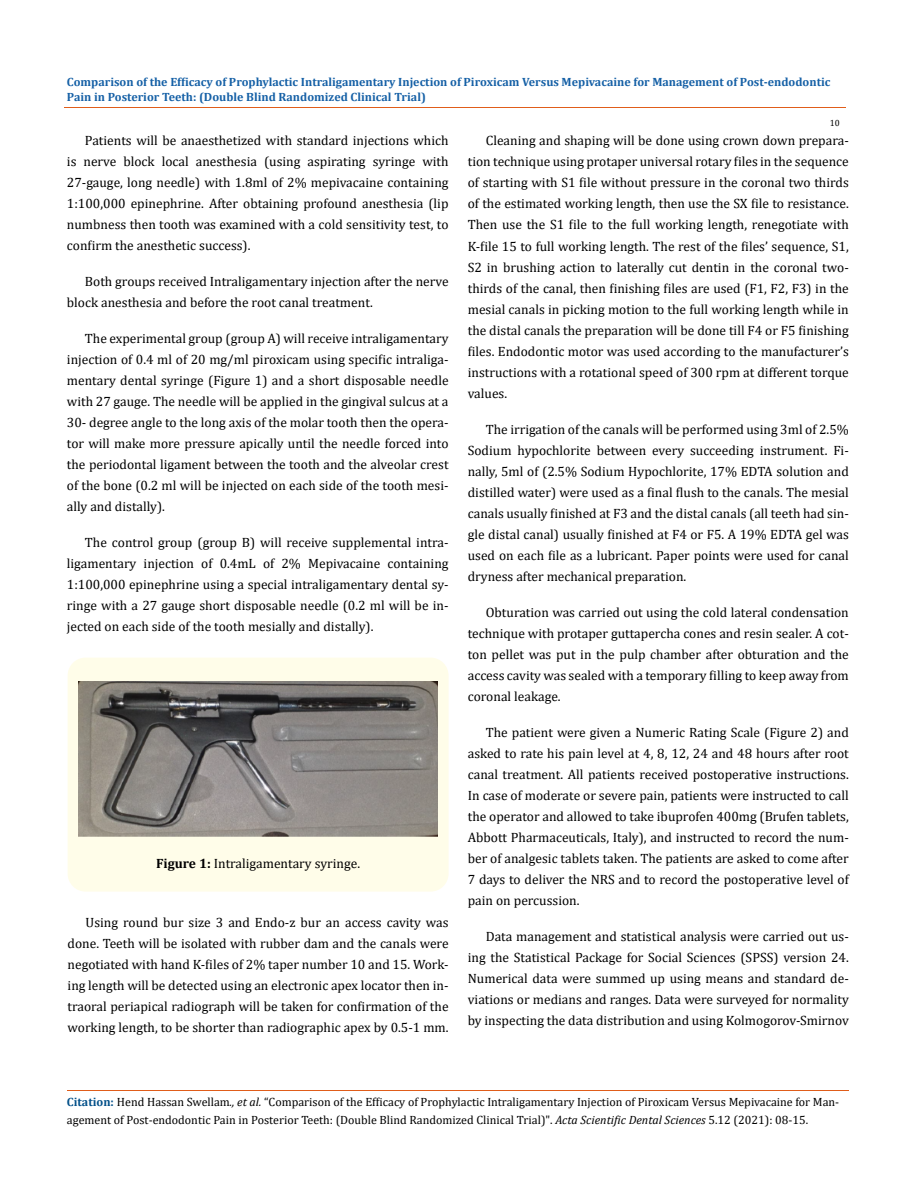
<style>
.page{position:relative;width:917px;height:1188px;background:#fff}
.page>*{position:absolute;margin:0;border:0;box-sizing:border-box;transform-origin:0 0}
.t1{font:13.5px/21px "Cambria";color:#000;text-align:justify}
.t2{font:12px/18px "Cambria";color:#000}
.t3{font:700 12px/15px "Cambria";color:#1560a6}
.t4{font:9px "Cambria";color:#000}
.s1{font-weight:700}
.s2{font-weight:700;color:#035089}
.s3{font-style:italic}
</style>
<div class="page">
<hr style="left:64px;top:108px;width:781px;height:1px;background:#e05d1a">
<hr style="left:67px;top:1090px;width:781px;height:1px;background:#e05d1a">
<div style="left:68px;top:658px;width:380px;height:234px;background:#fffde9;border-radius:18px"></div>
<img style="left:79px;top:681px;width:359px;height:155px">
<p class="t3" style="left:67px;top:74px;width:765px">Comparison of the Efficacy of Prophylactic Intraligamentary Injection of Piroxicam Versus Mepivacaine for Management of Post-endodontic<br>Pain in Posterior Teeth: (Double Blind Randomized Clinical Trial)</p>
<p class="t1" style="left:67px;top:130px;width:383px;text-indent:18px">Patients will be anaesthetized with standard injections which is nerve block local anesthesia (using aspirating syringe with 27-gauge, long needle) with 1.8ml of 2% mepivacaine containing 1:100,000 epinephrine. After obtaining profound anesthesia (lip numbness then tooth was examined with a cold sensitivity test, to confirm the anesthetic success).</p>
<p class="t1" style="left:67px;top:271px;width:383px;text-indent:18px">Both groups received Intraligamentary injection after the nerve block anesthesia and before the root canal treatment.</p>
<p class="t1" style="left:67px;top:328px;width:383px;text-indent:18px">The experimental group (group A) will receive intraligamentary injection of 0.4 ml of 20 mg/ml piroxicam using specific intraliga&shy;mentary dental syringe (Figure 1) and a short disposable needle with 27 gauge. The needle will be applied in the gingival sulcus at a 30- degree angle to the long axis of the molar tooth then the opera&shy;tor will make more pressure apically until the needle forced into the periodontal ligament between the tooth and the alveolar crest of the bone (0.2 ml will be injected on each side of the tooth mesi&shy;ally and distally).</p>
<p class="t1" style="left:67px;top:532px;width:383px;text-indent:18px">The control group (group B) will receive supplemental intra&shy;ligamentary injection of 0.4mL of 2% Mepivacaine containing 1:100,000 epinephrine using a special intraligamentary dental sy&shy;ringe with a 27 gauge short disposable needle (0.2 ml will be in&shy;jected on each side of the tooth mesially and distally).</p>
<p class="t1" style="left:156px;top:853px;width:205px"><span class="s1">Figure 1:</span> Intraligamentary syringe.</p>
<p class="t1" style="left:68px;top:912px;width:382px;text-indent:18px">Using round bur size 3 and Endo-z bur an access cavity was done. Teeth will be isolated with rubber dam and the canals were negotiated with hand K-files of 2% taper number 10 and 15. Work&shy;ing length will be detected using an electronic apex locator then in&shy;traoral periapical radiograph will be taken for confirmation of the working length, to be shorter than radiographic apex by 0.5-1 mm.</p>
<p class="t4" style="left:829px;top:118px;width:11px">10</p>
<p class="t1" style="left:468px;top:130px;width:382px;text-indent:18px">Cleaning and shaping will be done using crown down prepara&shy;tion technique using protaper universal rotary files in the sequence of starting with S1 file without pressure in the coronal two thirds of the estimated working length, then use the SX file to resistance.<br>Then use the S1 file to the full working length, renegotiate with K-file 15 to full working length. The rest of the files’ sequence, S1, S2 in brushing action to laterally cut dentin in the coronal two&shy;thirds of the canal, then finishing files are used (F1, F2, F3) in the mesial canals in picking motion to the full working length while in the distal canals the preparation will be done till F4 or F5 finishing files. Endodontic motor was used according to the manufacturer’s instructions with a rotational speed of 300 rpm at different torque values.</p>
<p class="t1" style="left:468px;top:418px;width:382px;text-indent:18px">The irrigation of the canals will be performed using 3ml of 2.5% Sodium hypochlorite between every succeeding instrument. Fi&shy;nally, 5ml of (2.5% Sodium Hypochlorite, 17% EDTA solution and distilled water) were used as a final flush to the canals. The mesial canals usually finished at F3 and the distal canals (all teeth had sin&shy;gle distal canal) usually finished at F4 or F5. A 19% EDTA gel was used on each file as a lubricant. Paper points were used for canal dryness after mechanical preparation.</p>
<p class="t1" style="left:468px;top:601px;width:382px;text-indent:18px">Obturation was carried out using the cold lateral condensation technique with protaper guttapercha cones and resin sealer. A cot&shy;ton pellet was put in the pulp chamber after obturation and the access cavity was sealed with a temporary filling to keep away from coronal leakage.</p>
<p class="t1" style="left:468px;top:721px;width:382px;text-indent:18px">The patient were given a Numeric Rating Scale (Figure 2) and asked to rate his pain level at 4, 8, 12, 24 and 48 hours after root canal treatment. All patients received postoperative instructions.<br>In case of moderate or severe pain, patients were instructed to call the operator and allowed to take ibuprofen 400mg (Brufen tablets, Abbott Pharmaceuticals, Italy), and instructed to record the num&shy;ber of analgesic tablets taken. The patients are asked to come after 7 days to deliver the NRS and to record the postoperative level of pain on percussion.</p>
<p class="t1" style="left:468px;top:926px;width:382px;text-indent:18px">Data management and statistical analysis were carried out us&shy;ing the Statistical Package for Social Sciences (SPSS) version 24.<br>Numerical data were summed up using means and standard de&shy;viations or medians and ranges. Data were surveyed for normality by inspecting the data distribution and using Kolmogorov-Smirnov</p>
<p class="t2" style="left:67px;top:1092px;width:773px"><span class="s2">Citation:</span> Hend Hassan Swellam<span class="s3">., et al.</span> “Comparison of the Efficacy of Prophylactic Intraligamentary Injection of Piroxicam Versus Mepivacaine for Man&shy;agement of Post-endodontic Pain in Posterior Teeth: (Double Blind Randomized Clinical Trial)". <span class="s3">Acta Scientific Dental Sciences</span> 5.12 (2021): 08-15.</p>
</div>
